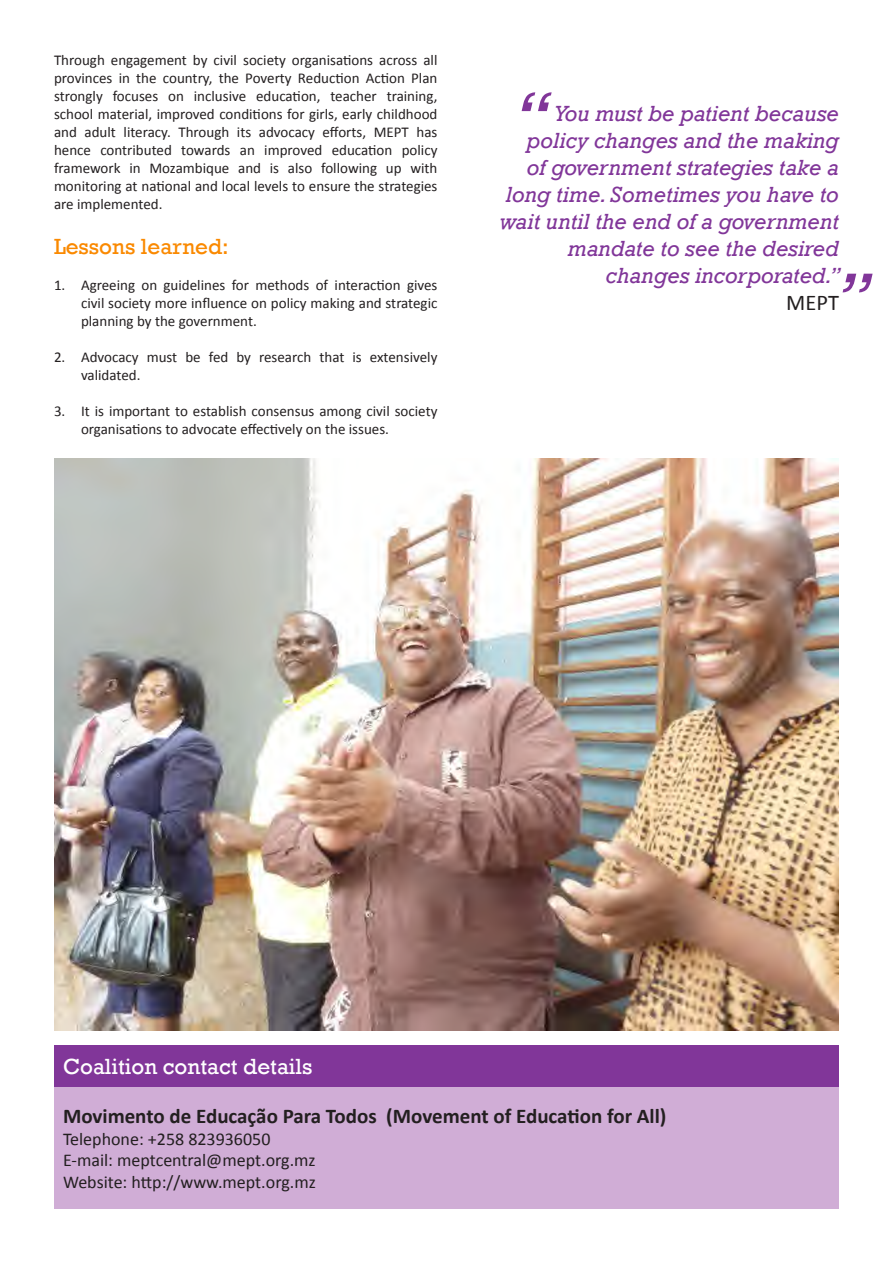
<style>
.page{position:relative;width:893px;height:1263px;background:#fff}
.page>*{position:absolute;margin:0;border:0;box-sizing:border-box;transform-origin:0 0}
.t1{font:italic 75px "Rockwell";color:#813699}
.t2{font:italic 22.5px/27px "Rockwell";color:#813699;text-align:right}
.t3{font:22.5px "Rockwell";color:#fff}
.t4{font:22.5px "Rockwell";color:#fa8900}
.t5{font:22.5px "Calibri";color:#231f20}
.t6{font:700 21px "Calibri";color:#231f20}
.t7{font:18px/21.6px "Calibri";color:#231f20}
.t8{font:15px/18px "Calibri";color:#231f20;text-align:justify}
</style>
<div class="page">
<div style="left:54px;top:1084px;width:785px;height:125px;background:#d0add6"></div>
<div style="left:54px;top:1045px;width:785px;height:42px;background:#813699"></div>
<img style="left:54px;top:458px;width:785px;height:572px">
<p class="t8" style="left:54px;top:51px;width:385px">Through engagement by civil society organisations across all provinces in the country, the Poverty Reduction Action Plan strongly focuses on inclusive education, teacher training, school material, improved conditions for girls, early childhood and adult literacy. Through its advocacy efforts, MEPT has hence contributed towards an improved education policy framework in Mozambique and is also following up with monitoring at national and local levels to ensure the strategies are implemented.</p>
<h2 class="t4" style="left:54px;top:234px;width:176px">Lessons learned:</h2>
<p class="t8" style="left:81px;top:276px;width:358px;text-indent:-27px">1. Agreeing on guidelines for methods of interaction gives civil society more influence on policy making and strategic planning by the government.</p>
<p class="t8" style="left:81px;top:348px;width:358px;text-indent:-27px">2. Advocacy must be fed by research that is extensively validated.</p>
<p class="t8" style="left:81px;top:402px;width:358px;text-indent:-27px">3. It is important to establish consensus among civil society organisations to advocate effectively on the issues.</p>
<h1 class="t1" style="left:513px;top:75px;width:38px">“</h1>
<h2 class="t2" style="left:500px;top:101px;width:343px">You must be patient because policy changes and the making<br>of government strategies take a long time. Sometimes you have to wait until the end of a government mandate to see the desired changes incorporated.”</h2>
<h2 class="t5" style="left:786px;top:289px;width:54px">MEPT</h2>
<h1 class="t1" style="left:834px;top:256px;width:38px">”</h1>
<h2 class="t3" style="left:63px;top:1053px;width:251px">Coalition contact details</h2>
<h3 class="t6" style="left:63px;top:1103px;width:605px">Movimento de Educação Para Todos (Movement of Education for All)</h3>
<p class="t7" style="left:63px;top:1128px;width:254px">Telephone: +258 823936050<br>E-mail: meptcentral@mept.org.mz<br>Website: http://www.mept.org.mz</p>
</div>
